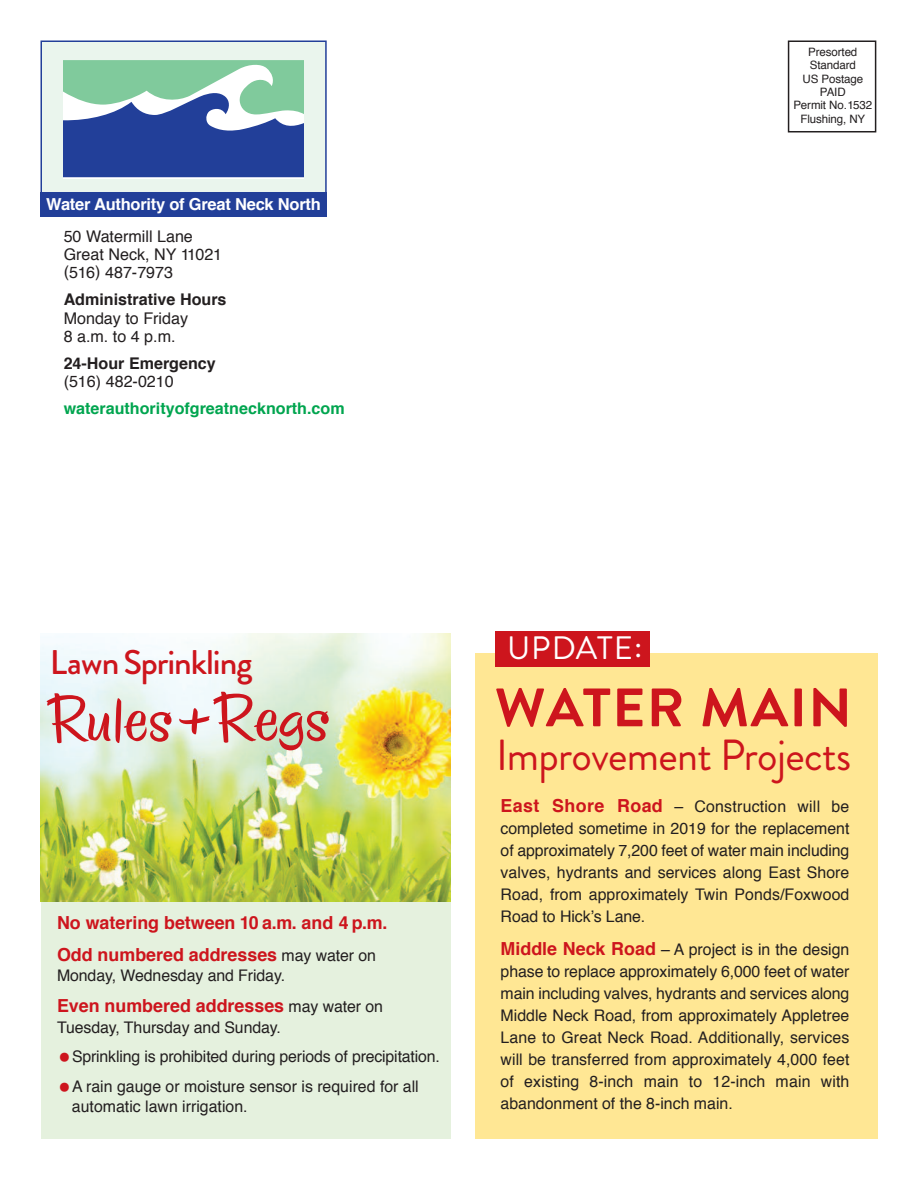
<style>
.page{position:relative;width:918px;height:1188px;background:#fff}
.page>*{position:absolute;margin:0;border:0;box-sizing:border-box;transform-origin:0 0}
.t1{font:66.45px "Chicken Basket";letter-spacing:.02em;color:#cd151d;scale:1.17 1}
.t2{font:700 54px "Brandon Grotesque";letter-spacing:.02em;color:#cd151d;scale:1.05 1}
.t3{font:43.5px "Brandon Grotesque";letter-spacing:-.015em;color:#cd151d}
.t4{font:500 34.2px "Brandon Grotesque";letter-spacing:-.03em;color:#cd151d}
.t5{font:32.4px "Brandon Grotesque";letter-spacing:.02em;color:#fff}
.t6{font:700 18px/31.2px "Helvetica";color:#cd151d}
.t7{font:700 16.5px "Helvetica";letter-spacing:-.015em;color:#fff}
.t8{font:16.05px/22px "Helvetica";color:#231f20}
.t9{font:700 16.05px "Helvetica";color:#231f20}
.t10{font:700 16.05px "Helvetica";color:#00a54f}
.t11{font:11.55px/13.4px "Helvetica";letter-spacing:-.01em;color:#231f20;text-align:center}
.s1{font-size:67.95px}
.s2{font-weight:400;font-size:16.05px;color:#231f20}
.s3{font-size:41.1px;color:#cd151d}
.s4{font-weight:700;font-size:18px;color:#cd151d}
</style>
<div class="page">
<div style="left:475px;top:653px;width:402px;height:486px;background:#ffe794"></div>
<div style="left:41px;top:873px;width:409px;height:265px;background:#e5f1de"></div>
<div style="left:42px;top:42px;width:283px;height:160px;background:#eaf5ed"></div>
<div style="left:40px;top:40px;width:287px;height:163px;border:2px solid #223f99"></div>
<svg style="left:63px;top:60px;width:240px;height:117px;background:#6289aa"></svg>
<div style="left:40px;top:193px;width:287px;height:24px;background:#223f99"></div>
<div style="left:788px;top:40px;width:88px;height:92px;border:2px solid #231f20"></div>
<img style="left:41px;top:633px;width:409px;height:268px">
<div style="left:496px;top:632px;width:154px;height:35px;background:#cd151d"></div>
<p class="t7" style="left:46px;top:197px;width:276px">Water Authority of Great Neck North</p>
<p class="t8" style="left:64px;top:228px;width:160px;line-height:18.3px">50 Watermill Lane<br>Great Neck, NY 11021 (516) 487-7973</p>
<p class="t9" style="left:64px;top:293px;width:164px">Administrative Hours</p>
<p class="t8" style="left:64px;top:310px;width:126px;line-height:18.3px">Monday to Friday<br>8 a.m. to 4 p.m.</p>
<p class="t9" style="left:64px;top:357px;width:154px">24-Hour Emergency</p>
<p class="t8" style="left:64px;top:372px;width:112px">(516) 482-0210</p>
<p class="t10" style="left:64px;top:402px;width:283px">waterauthorityofgreatnecknorth.com</p>
<p class="t11" style="left:793px;top:46px;width:80px">Presorted<br>Standard<br>US Postage<br>PAID<br>Permit No.1532<br>Flushing, NY</p>
<h3 class="t4" style="left:50px;top:651px;width:204px">LawnSprinkling</h3>
<h1 class="t1" style="left:51px;top:695px;width:239px">Rules+<span class="s1">Regs</span></h1>
<p class="t6" style="left:57px;top:909px;width:332px">No watering between 10 a.m. and 4 p.m.<br>Odd numbered addresses <span class="s2">may water on</span></p>
<p class="t8" style="left:57px;top:966px;width:230px">Monday, Wednesday and Friday.</p>
<p class="t6" style="left:57px;top:992px;width:328px">Even numbered addresses <span class="s2">may water on</span></p>
<p class="t8" style="left:57px;top:1017px;width:226px">Tuesday, Thursday and Sunday.</p>
<p class="t8" style="left:57px;top:1047px;width:384px"><span class="s3">•</span>Sprinkling is prohibited during periods of precipitation.</p>
<p class="t8" style="left:72px;top:1077px;width:348px;line-height:20.4px;text-indent:-15px"><span class="s3">•</span>A rain gauge or moisture sensor is required for all automatic lawn irrigation.</p>
<h3 class="t5" style="left:507px;top:637px;width:137px">UPDATE:</h3>
<h2 class="t2" style="left:495px;top:689px;width:342px">WATER MAIN</h2>
<h3 class="t3" style="left:496px;top:739px;width:357px">Improvement Projects</h3>
<p class="t8" style="left:501px;top:796px;width:350px;text-align:justify"><span class="s4">East Shore Road</span> – Construction will be completed sometime in 2019 for the replacement of approximately 7,200 feet of water main including valves, hydrants and services along East Shore Road, from approximately Twin Ponds/Foxwood Road to Hick’s Lane.</p>
<p class="t8" style="left:501px;top:940px;width:350px;text-align:justify"><span class="s4">Middle Neck Road</span> – A project is in the design phase to replace approximately 6,000 feet of water main including valves, hydrants and services along Middle Neck Road, from approximately Appletree Lane to Great Neck Road. Additionally, services will be transferred from approximately 4,000 feet of existing 8-inch main to 12-inch main with abandonment of the 8-inch main.</p>
</div>
